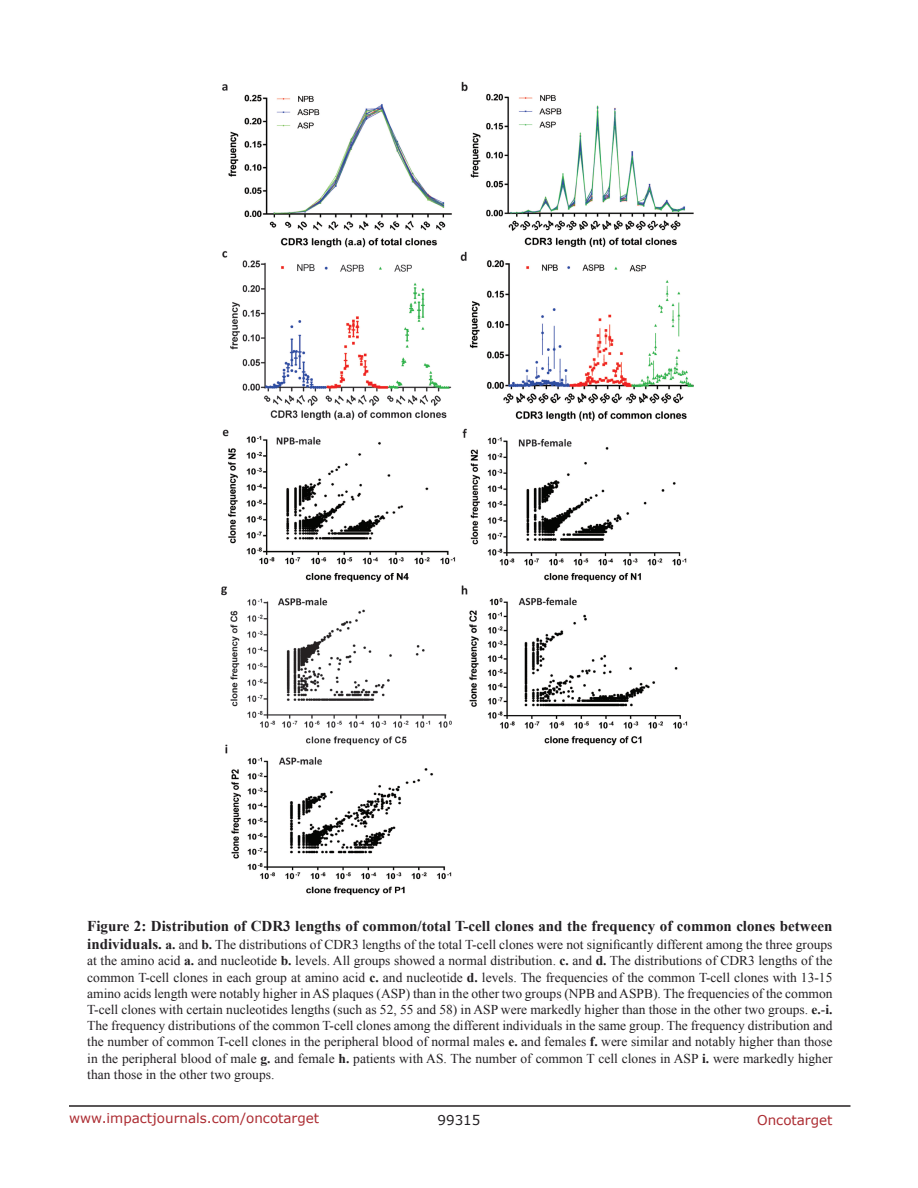
<style>
.page{position:relative;width:918px;height:1188px;background:#fff}
.page>*{position:absolute;margin:0;border:0;box-sizing:border-box;transform-origin:0 0}
.FigureText{font:700 15px "Times New Roman";color:#221f22}
.FigureText-2{font:13.5px/16.2px "Times New Roman";color:#221f22;text-align:justify}
.t1{font:13.5px "Verdana";color:#ac2b31}
.t2{font:13.5px "Verdana";color:#221f22}
.s1{font-weight:700;font-size:15px}
.s2{font-weight:700}
</style>
<div class="page">
<hr style="left:69px;top:1105px;width:781px;height:2px;background:#231f20">
<img style="left:221px;top:81px;width:473px;height:815px">
<p class="FigureText" style="left:87px;top:916px;width:747px">Figure 2: Distribution of CDR3 lengths of common/total T-cell clones and the frequency of common clones between</p>
<p class="FigureText-2" style="left:87px;top:936px;width:747px"><span class="s1">individuals.</span> <span class="s2">a.</span> and <span class="s2">b.</span> The distributions of CDR3 lengths of the total T-cell clones were not significantly different among the three groups at the amino acid <span class="s2">a.</span> and nucleotide <span class="s2">b.</span> levels. All groups showed a normal distribution. <span class="s2">c.</span> and <span class="s2">d.</span> The distributions of CDR3 lengths of the common T-cell clones in each group at amino acid <span class="s2">c.</span> and nucleotide <span class="s2">d.</span> levels. The frequencies of the common T-cell clones with 13-15 amino acids length were notably higher in AS plaques (ASP) than in the other two groups (NPB and ASPB). The frequencies of the common T-cell clones with certain nucleotides lengths (such as 52, 55 and 58) in ASP were markedly higher than those in the other two groups. <span class="s2">e.</span>-<span class="s2">i.<br></span>The frequency distributions of the common T-cell clones among the different individuals in the same group. The frequency distribution and the number of common T-cell clones in the peripheral blood of normal males <span class="s2">e.</span> and females <span class="s2">f.</span> were similar and notably higher than those in the peripheral blood of male <span class="s2">g.</span> and female <span class="s2">h.</span> patients with AS. The number of common T cell clones in ASP <span class="s2">i.</span> were markedly higher than those in the other two groups.</p>
<p class="t1" style="left:69px;top:1109px;width:252px">www.impactjournals.com/oncotarget</p>
<p class="t2" style="left:438px;top:1111px;width:44px">99315</p>
<p class="t1" style="left:757px;top:1111px;width:77px">Oncotarget</p>
</div>
